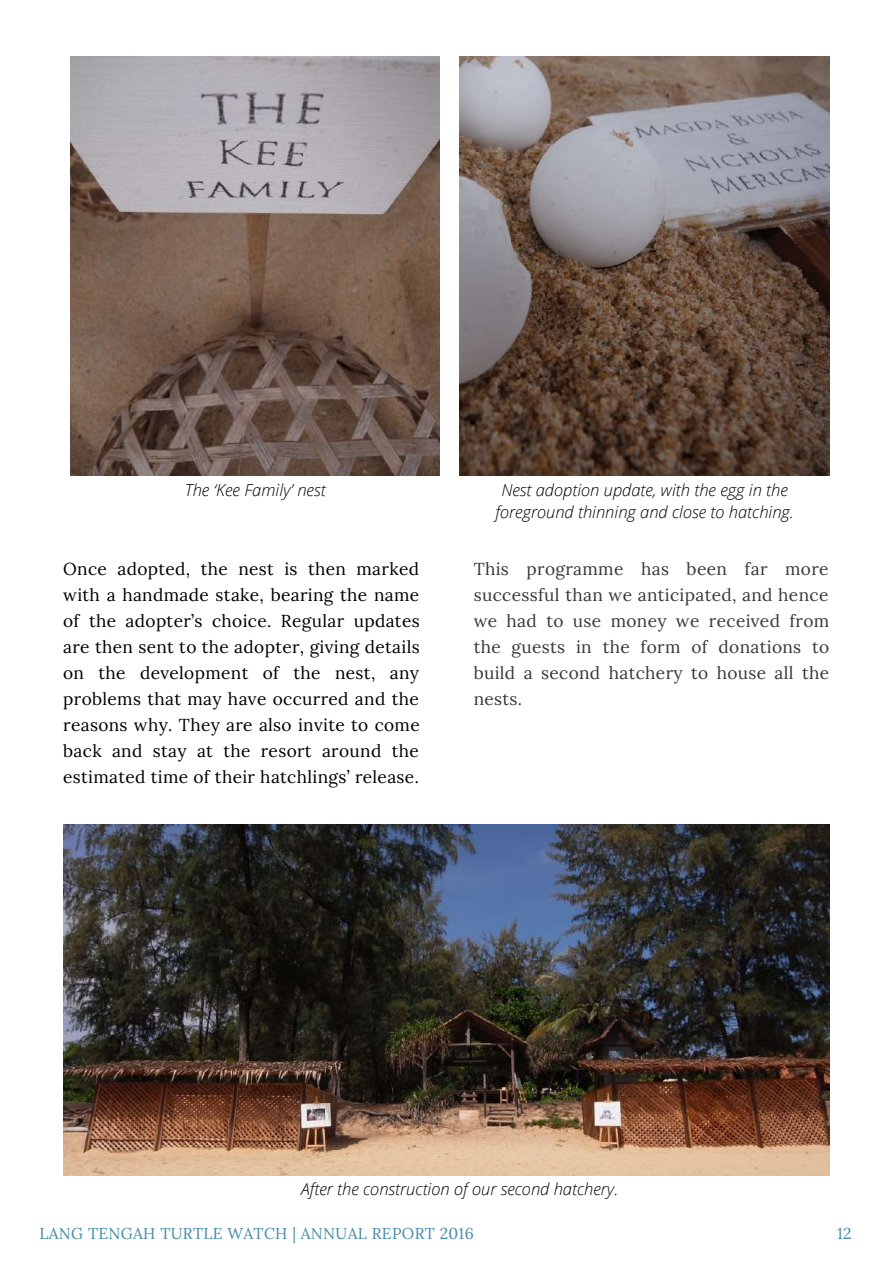
<style>
.page{position:relative;width:894px;height:1264px;background:#fff}
.page>*{position:absolute;margin:0;border:0;box-sizing:border-box;transform-origin:0 0}
.t1{font:17.25px/26px "Lora";letter-spacing:.02em;color:#000;text-align:justify}
.t2{font:17.25px/26px "Lora";letter-spacing:.02em;color:#383838;text-align:justify}
.t3{font:italic 300 16.5px/22.5px "Open Sans";color:#000;text-align:center}
.t4{font:15.75px "Lora";letter-spacing:.02em;color:#458ba9}
</style>
<div class="page">
<img style="left:70px;top:56px;width:369px;height:419px">
<img style="left:459px;top:56px;width:370px;height:419px">
<img style="left:63px;top:824px;width:766px;height:351px">
<p class="t3" style="left:185px;top:478px;width:142px">The ‘Kee Family’ nest</p>
<p class="t1" style="left:63px;top:556px;width:358px">Once adopted, the nest is then marked with a handmade stake, bearing the name of the adopter’s choice. Regular updates are then sent to the adopter, giving details on the development of the nest, any problems that may have occurred and the reasons why. They are also invite to come back and stay at the resort around the estimated time of their hatchlings’ release.</p>
<p class="t3" style="left:495px;top:478px;width:300px">Nest adoption update, with the egg in the foreground thinning and close to hatching.</p>
<p class="t2" style="left:473px;top:556px;width:357px">This programme has been far more successful than we anticipated, and hence we had to use money we received from the guests in the form of donations to build a second hatchery to house all the nests.</p>
<p class="t3" style="left:301px;top:1177px;width:318px">After the construction of our second hatchery.</p>
<p class="t4" style="left:39px;top:1222px;width:436px">LANG TENGAH TURTLE WATCH | ANNUAL REPORT 2016</p>
<p class="t4" style="left:836px;top:1222px;width:16px">12</p>
</div>
